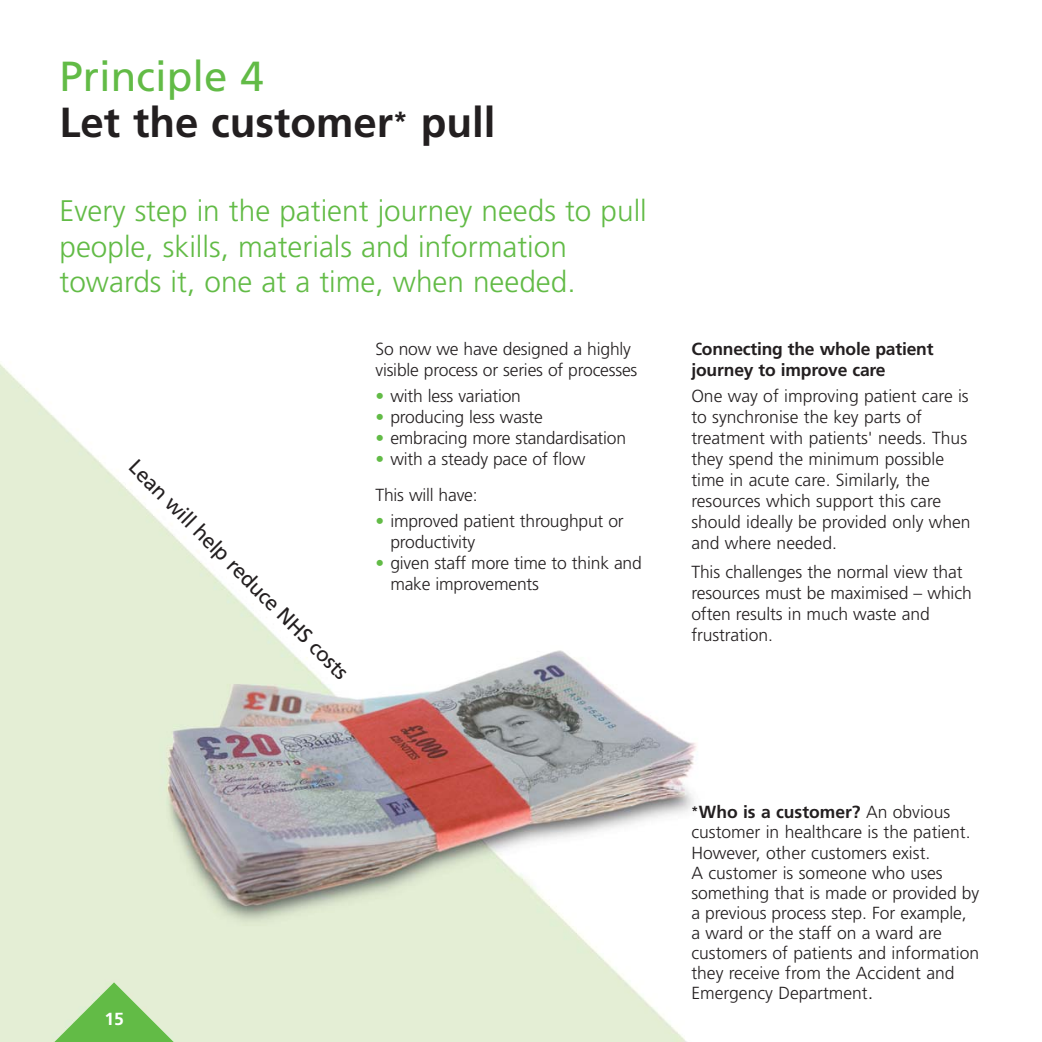
<style>
.page{position:relative;width:1042px;height:1042px;background:#fff}
.page>*{position:absolute;margin:0;border:0;box-sizing:border-box;transform-origin:0 0}
.t1{font:700 42px/45.5px "Frutiger";color:#231f20}
.t2{font:300 29.75px/35.7px "Frutiger";color:#62bb46}
.t3{font:21px "Frutiger";color:#231f20}
.t4{font:300 17.5px/21px "Frutiger";letter-spacing:-.005em;color:#231f20}
.t5{font:700 17.5px/21px "Frutiger";letter-spacing:-.01em;color:#231f20}
.t6{font:700 17.5px "Frutiger";color:#fff}
.s1{font-weight:400;color:#62bb46}
.s2{color:#62bb46}
.s3{font-weight:700}
.s4{font-size:20.12px}
</style>
<div class="page">
<img style="left:0;top:363px;width:697px;height:679px">
<svg style="left:54px;top:982px;width:120px;height:60px;background:#a3d48e"></svg>
<h1 class="t1" style="left:60px;top:57px;width:437px"><span class="s1">Principle 4<br></span>Let the customer<sup>*</sup> pull</h1>
<h2 class="t2" style="left:60px;top:195px;width:589px">Every step in the patient journey needs to pull people, skills, materials and information towards it, one at a time, when needed.</h2>
<p class="t3" style="left:138px;top:457px;width:302px;rotate:45deg">Lean will help reduce NHS costs</p>
<p class="t4" style="left:375px;top:340px;width:263px">So now we have designed a highly visible process or series of processes</p>
<p class="t4" style="left:375px;top:387px;width:147px"><span class="s2">•</span> with less variation</p>
<p class="t4" style="left:375px;top:408px;width:169px"><span class="s2">•</span> producing less waste</p>
<p class="t4" style="left:375px;top:429px;width:252px"><span class="s2">•</span> embracing more standardisation</p>
<p class="t4" style="left:375px;top:442px;width:211px;line-height:35.9px"><span class="s2">•</span> with a steady pace of flow<br>This will have:</p>
<p class="t4" style="left:390px;top:512px;width:235px;text-indent:-15px"><span class="s2">•</span> improved patient throughput or productivity</p>
<p class="t4" style="left:390px;top:554px;width:253px;text-indent:-15px"><span class="s2">•</span> given staff more time to think and make improvements</p>
<p class="t5" style="left:691px;top:340px;width:244px">Connecting the whole patient journey to improve care</p>
<p class="t4" style="left:691px;top:387px;width:281px">One way of improving patient care is to synchronise the key parts of treatment with patients' needs. Thus they spend the minimum possible time in acute care. Similarly, the resources which support this care should ideally be provided only when and where needed.</p>
<p class="t4" style="left:691px;top:562px;width:282px">This challenges the normal view that resources must be maximised – which often results in much waste and frustration.</p>
<p class="t6" style="left:104px;top:1012px;width:21px">15</p>
<p class="t4" style="left:691px;top:803px;width:289px;line-height:20.1px"><sup>*</sup><span class="s3">Who is a customer?</span> An obvious customer in healthcare is the patient.<br>However, other customers exist.<br>A customer is someone who uses something that is made or provided by a previous process step. For example, a ward or the staff on a ward are customers of patients and information they receive from the Accident and Emergency Department<span class="s4">.</span></p>
</div>
